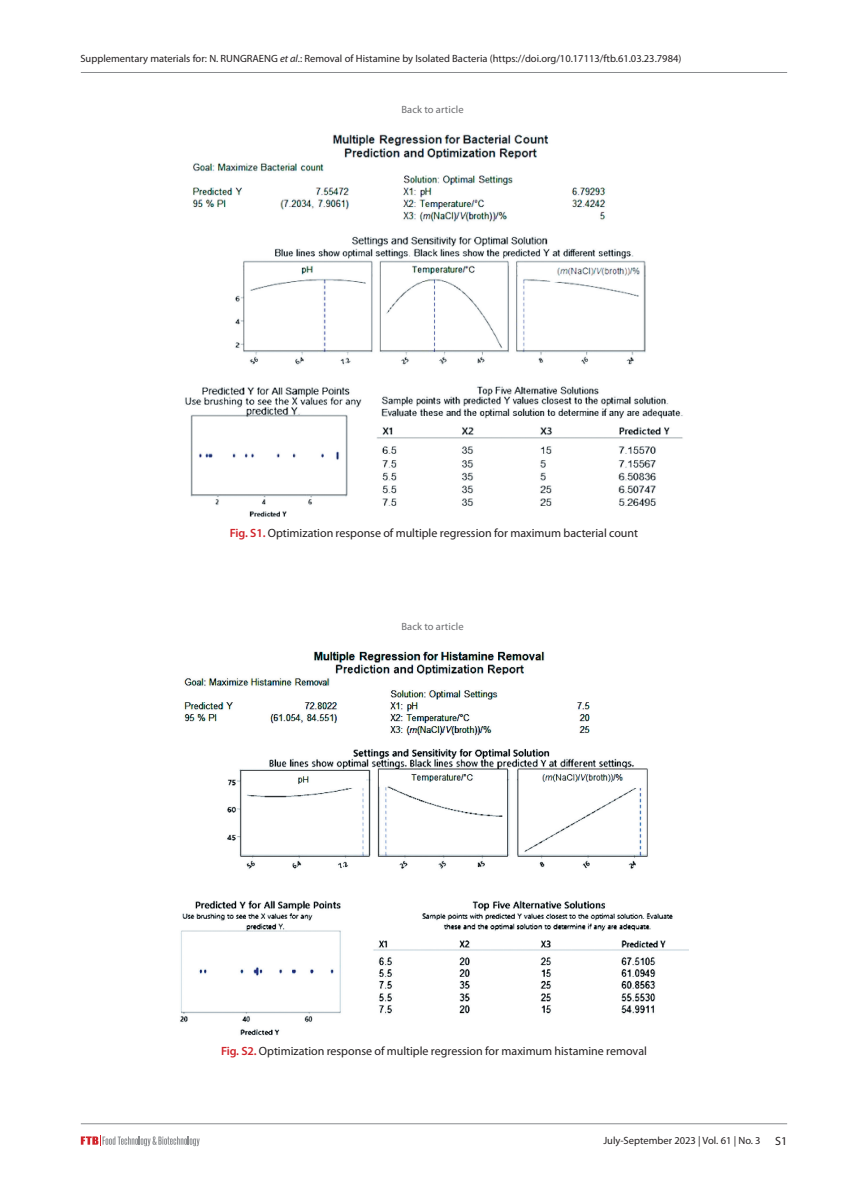
<style>
.page{position:relative;width:851px;height:1191px;background:#fff}
.page>*{position:absolute;margin:0;border:0;box-sizing:border-box;transform-origin:0 0}
.Slike_i_Tablice{font:12px "Myriad Pro";letter-spacing:-.005em;color:#231f20}
.t1{font:10.5px "Myriad Pro";color:#231f20}
.Tabela_Tekst{font:10.5px "Myriad Pro";letter-spacing:.01em;color:#6c6d70}
.s1{font-style:italic}
.s2{font-weight:600;color:#d1232a}
.s3{font-size:12px}
</style>
<div class="page">
<hr style="left:81px;top:1123px;width:706px;height:1px;background:#8a8c8f">
<svg style="left:81px;top:1135px;width:119px;height:11px"></svg>
<hr style="left:81px;top:72px;width:706px;height:1px;background:#8a8c8f">
<img style="left:185px;top:134px;width:498px;height:383px">
<img style="left:180px;top:652px;width:508px;height:383px">
<p class="t1" style="left:80px;top:52px;width:602px">Supplementary materials for: N. RUNGRAENG <span class="s1">et al</span>.: Removal of Histamine by Isolated Bacteria (https://doi.org/10.17113/ftb.61.03.23.7984)</p>
<p class="Tabela_Tekst" style="left:401px;top:102px;width:64px">Back to article</p>
<p class="Slike_i_Tablice" style="left:230px;top:526px;width:409px"><span class="s2">Fig. S1.</span> Optimization response of multiple regression for maximum bacterial count</p>
<p class="Tabela_Tekst" style="left:401px;top:620px;width:64px">Back to article</p>
<p class="Slike_i_Tablice" style="left:221px;top:1043px;width:427px"><span class="s2">Fig. S2.</span> Optimization response of multiple regression for maximum histamine removal</p>
<p class="t1" style="left:603px;top:1134px;width:185px">July-September 2023 | Vol. 61 | No. 3 <span class="s3">S1</span></p>
</div>
